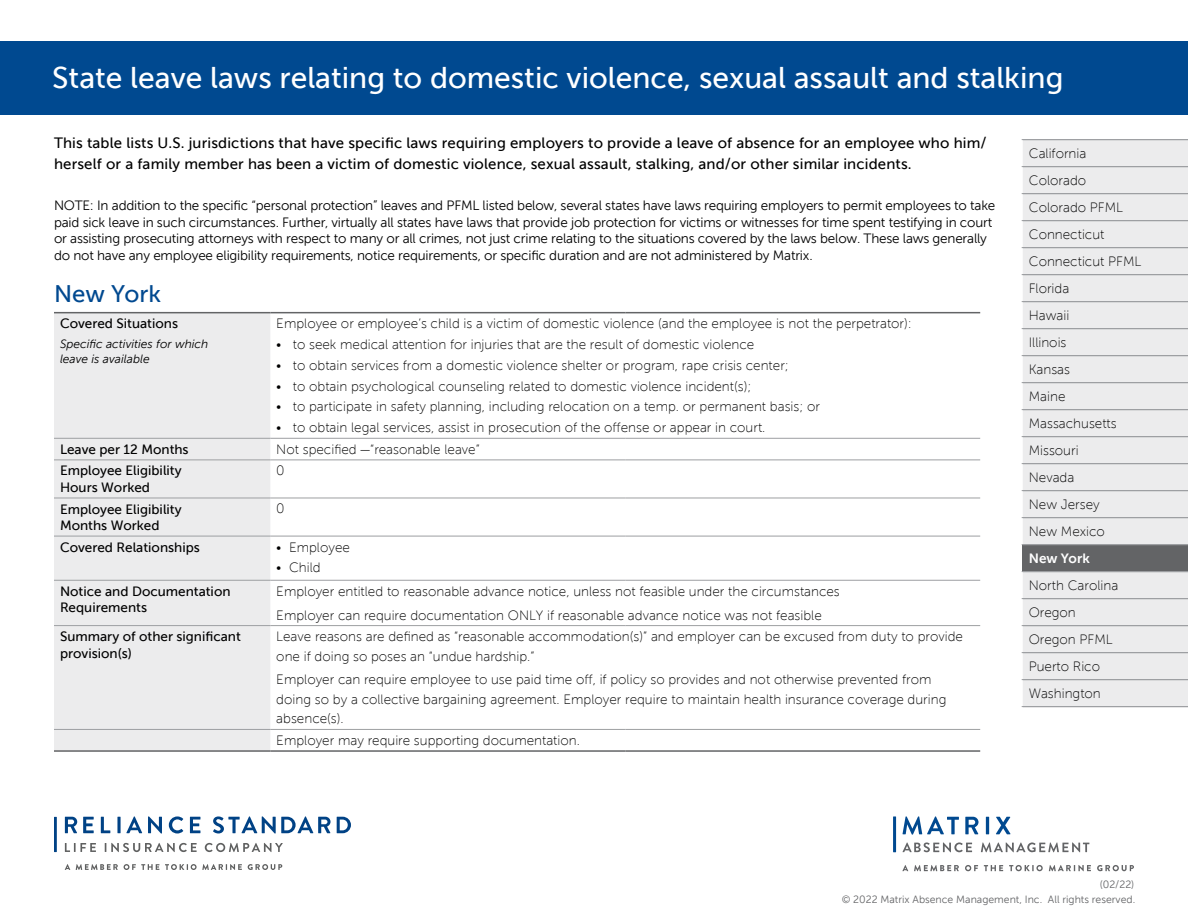
<style>
.page{position:relative;width:1188px;height:918px;background:#fff}
.page>*{position:absolute;margin:0;border:0;box-sizing:border-box;transform-origin:0 0}
.t1{font:30px "Museo Sans 500";color:#fff}
.t2{font:24px "Museo Sans 500";color:#004990}
.t3{font:15px/21px "Museo Sans 500";letter-spacing:.01em;color:#000}
.t4{font:13.5px/27px "Museo Sans 100";color:#000}
.t5{font:13.5px/16.5px "Museo Sans 300";letter-spacing:-.015em;color:#000}
.t6{font:13.5px/16.5px "Museo Sans 500";color:#000}
.t7{font:13.5px "Museo Sans 700";color:#fff}
.t8{font:italic 12px/15px "Museo Sans 300";color:#000}
.t9{font:10.5px/15px "Museo Sans 300";color:#636466;text-align:right}
</style>
<div class="page">
<svg style="left:981px;top:842px;width:108px;height:10px"></svg>
<svg style="left:902px;top:842px;width:70px;height:10px"></svg>
<svg style="left:903px;top:816px;width:108px;height:19px"></svg>
<hr style="left:893px;top:816px;width:3px;height:36px;background:#004990">
<svg style="left:902px;top:865px;width:6px;height:6px"></svg>
<svg style="left:914px;top:865px;width:45px;height:6px"></svg>
<svg style="left:965px;top:865px;width:13px;height:6px"></svg>
<svg style="left:984px;top:865px;width:19px;height:6px"></svg>
<svg style="left:1009px;top:865px;width:34px;height:6px"></svg>
<svg style="left:1049px;top:865px;width:42px;height:6px"></svg>
<svg style="left:1097px;top:865px;width:37px;height:6px"></svg>
<svg style="left:65px;top:843px;width:218px;height:9px"></svg>
<svg style="left:213px;top:816px;width:138px;height:17px"></svg>
<svg style="left:65px;top:816px;width:135px;height:18px"></svg>
<hr style="left:54px;top:817px;width:3px;height:35px;background:#004285">
<svg style="left:65px;top:864px;width:5px;height:6px"></svg>
<svg style="left:76px;top:864px;width:42px;height:6px"></svg>
<svg style="left:124px;top:864px;width:35px;height:6px"></svg>
<svg style="left:165px;top:864px;width:77px;height:6px"></svg>
<svg style="left:248px;top:864px;width:34px;height:6px"></svg>
<div style="left:0;top:41px;width:1188px;height:73px;background:#004990"></div>
<div style="left:54px;top:313px;width:216px;height:437px;background:#ececed"></div>
<hr style="left:54px;top:312px;width:216px;height:1px;background:#636466">
<hr style="left:270px;top:312px;width:355px;height:1px;background:#636466">
<hr style="left:625px;top:312px;width:355px;height:1px;background:#636466">
<hr style="left:54px;top:750px;width:216px;height:2px;background:#636466">
<hr style="left:270px;top:750px;width:355px;height:2px;background:#636466">
<hr style="left:625px;top:750px;width:355px;height:2px;background:#636466">
<hr style="left:54px;top:438px;width:216px;height:1px;background:#9d9fa2">
<hr style="left:270px;top:438px;width:355px;height:1px;background:#9d9fa2">
<hr style="left:625px;top:438px;width:355px;height:1px;background:#9d9fa2">
<hr style="left:54px;top:460px;width:216px;height:1px;background:#9d9fa2">
<hr style="left:270px;top:460px;width:355px;height:1px;background:#9d9fa2">
<hr style="left:625px;top:460px;width:355px;height:1px;background:#9d9fa2">
<hr style="left:54px;top:498px;width:216px;height:1px;background:#9d9fa2">
<hr style="left:270px;top:498px;width:355px;height:1px;background:#9d9fa2">
<hr style="left:625px;top:498px;width:355px;height:1px;background:#9d9fa2">
<hr style="left:54px;top:536px;width:216px;height:1px;background:#9d9fa2">
<hr style="left:270px;top:536px;width:355px;height:1px;background:#9d9fa2">
<hr style="left:625px;top:536px;width:355px;height:1px;background:#9d9fa2">
<hr style="left:54px;top:580px;width:216px;height:1px;background:#9d9fa2">
<hr style="left:270px;top:580px;width:355px;height:1px;background:#9d9fa2">
<hr style="left:625px;top:580px;width:355px;height:1px;background:#9d9fa2">
<hr style="left:54px;top:625px;width:216px;height:1px;background:#9d9fa2">
<hr style="left:270px;top:625px;width:355px;height:1px;background:#9d9fa2">
<hr style="left:625px;top:625px;width:355px;height:1px;background:#9d9fa2">
<hr style="left:54px;top:729px;width:216px;height:1px;background:#9d9fa2">
<hr style="left:270px;top:729px;width:355px;height:1px;background:#9d9fa2">
<hr style="left:625px;top:729px;width:355px;height:1px;background:#9d9fa2">
<div style="left:1023px;top:140px;width:165px;height:566px;background:#ececed"></div>
<div style="left:1023px;top:545px;width:165px;height:27px;background:#636466"></div>
<hr style="left:1022px;top:139px;width:166px;height:1px;background:#9d9fa2">
<hr style="left:1022px;top:166px;width:166px;height:1px;background:#9d9fa2">
<hr style="left:1022px;top:193px;width:166px;height:1px;background:#9d9fa2">
<hr style="left:1022px;top:220px;width:166px;height:1px;background:#9d9fa2">
<hr style="left:1022px;top:247px;width:166px;height:1px;background:#9d9fa2">
<hr style="left:1022px;top:274px;width:166px;height:1px;background:#9d9fa2">
<hr style="left:1022px;top:301px;width:166px;height:1px;background:#9d9fa2">
<hr style="left:1022px;top:328px;width:166px;height:1px;background:#9d9fa2">
<hr style="left:1022px;top:355px;width:166px;height:1px;background:#9d9fa2">
<hr style="left:1022px;top:382px;width:166px;height:1px;background:#9d9fa2">
<hr style="left:1022px;top:409px;width:166px;height:1px;background:#9d9fa2">
<hr style="left:1022px;top:436px;width:166px;height:1px;background:#9d9fa2">
<hr style="left:1022px;top:463px;width:166px;height:1px;background:#9d9fa2">
<hr style="left:1022px;top:490px;width:166px;height:1px;background:#9d9fa2">
<hr style="left:1022px;top:517px;width:166px;height:1px;background:#9d9fa2">
<hr style="left:1022px;top:544px;width:166px;height:1px;background:#9d9fa2">
<hr style="left:1022px;top:571px;width:166px;height:1px;background:#9d9fa2">
<hr style="left:1022px;top:598px;width:166px;height:1px;background:#9d9fa2">
<hr style="left:1022px;top:625px;width:166px;height:1px;background:#9d9fa2">
<hr style="left:1022px;top:652px;width:166px;height:1px;background:#9d9fa2">
<hr style="left:1022px;top:679px;width:166px;height:1px;background:#9d9fa2">
<hr style="left:1022px;top:706px;width:166px;height:1px;background:#9d9fa2">
<h1 class="t1" style="left:52px;top:62px;width:1013px">State leave laws relating to domestic violence, sexual assault and stalking</h1>
<p class="t3" style="left:54px;top:132px;width:934px">This table lists U.S. jurisdictions that have specific laws requiring employers to provide a leave of absence for an employee who him/ herself or a family member has been a victim of domestic violence, sexual assault, stalking, and/or other similar incidents.</p>
<p class="t5" style="left:54px;top:198px;width:943px">NOTE: In addition to the specific “personal protection” leaves and PFML listed below, several states have laws requiring employers to permit employees to take paid sick leave in such circumstances. Further, virtually all states have laws that provide job protection for victims or witnesses for time spent testifying in court or assisting prosecuting attorneys with respect to many or all crimes, not just crime relating to the situations covered by the laws below. These laws generally do not have any employee eligibility requirements, notice requirements, or specific duration and are not administered by Matrix.</p>
<h2 class="t2" style="left:54px;top:280px;width:109px">New York</h2>
<p class="t6" style="left:60px;top:315px;width:120px">Covered Situations</p>
<p class="t8" style="left:60px;top:336px;width:150px">Specific activities for which leave is available</p>
<p class="t4" style="left:276px;top:310px;width:637px">Employee or employee’s child is a victim of domestic violence (and the employee is not the perpetrator):</p>
<p class="t4" style="left:276px;top:331px;width:479px">• to seek medical attention for injuries that are the result of domestic violence</p>
<p class="t4" style="left:276px;top:352px;width:514px">• to obtain services from a domestic violence shelter or program, rape crisis center;</p>
<p class="t4" style="left:276px;top:373px;width:477px">• to obtain psychological counseling related to domestic violence incident(s);</p>
<p class="t4" style="left:276px;top:393px;width:545px">• to participate in safety planning, including relocation on a temp. or permanent basis; or</p>
<p class="t4" style="left:276px;top:414px;width:491px">• to obtain legal services, assist in prosecution of the offense or appear in court.</p>
<p class="t6" style="left:60px;top:441px;width:130px">Leave per 12 Months</p>
<p class="t4" style="left:276px;top:436px;width:205px">Not specified —“reasonable leave”</p>
<p class="t6" style="left:60px;top:463px;width:123px">Employee Eligibility<br>Hours Worked</p>
<p class="t4" style="left:276px;top:457px;width:10px">0</p>
<p class="t6" style="left:60px;top:501px;width:123px">Employee Eligibility<br>Months Worked</p>
<p class="t4" style="left:276px;top:496px;width:10px">0</p>
<p class="t6" style="left:60px;top:539px;width:141px">Covered Relationships</p>
<p class="t4" style="left:276px;top:534px;width:75px">• Employee</p>
<p class="t4" style="left:276px;top:554px;width:46px">• Child</p>
<p class="t6" style="left:60px;top:583px;width:172px">Notice and Documentation<br>Requirements</p>
<p class="t4" style="left:276px;top:579px;width:565px;line-height:23.9px">Employer entitled to reasonable advance notice, unless not feasible under the circumstances<br>Employer can require documentation ONLY if reasonable advance notice was not feasible</p>
<p class="t6" style="left:60px;top:628px;width:182px">Summary of other significant provision(s)</p>
<p class="t4" style="left:276px;top:627px;width:688px;line-height:19.5px">Leave reasons are defined as “reasonable accommodation(s)” and employer can be excused from duty to provide one if doing so poses an “undue hardship.”</p>
<p class="t4" style="left:276px;top:670px;width:672px;line-height:19.5px">Employer can require employee to use paid time off, if policy so provides and not otherwise prevented from doing so by a collective bargaining agreement. Employer require to maintain health insurance coverage during absence(s).</p>
<p class="t4" style="left:276px;top:727px;width:305px">Employer may require supporting documentation.</p>
<p class="t4" style="left:1029px;top:140px;width:114px">California<br>Colorado<br>Colorado PFML<br>Connecticut<br>Connecticut PFML<br>Florida<br>Hawaii<br>Illinois<br>Kansas<br>Maine<br>Massachusetts<br>Missouri<br>Nevada<br>New Jersey<br>New Mexico</p>
<p class="t7" style="left:1029px;top:551px;width:63px">New York</p>
<p class="t4" style="left:1029px;top:572px;width:91px">North Carolina<br>Oregon<br>Oregon PFML<br>Puerto Rico<br>Washington</p>
<p class="t9" style="left:842px;top:877px;width:295px">(02/22)<br>© 2022 Matrix Absence Management, Inc. All rights reserved.</p>
</div>
